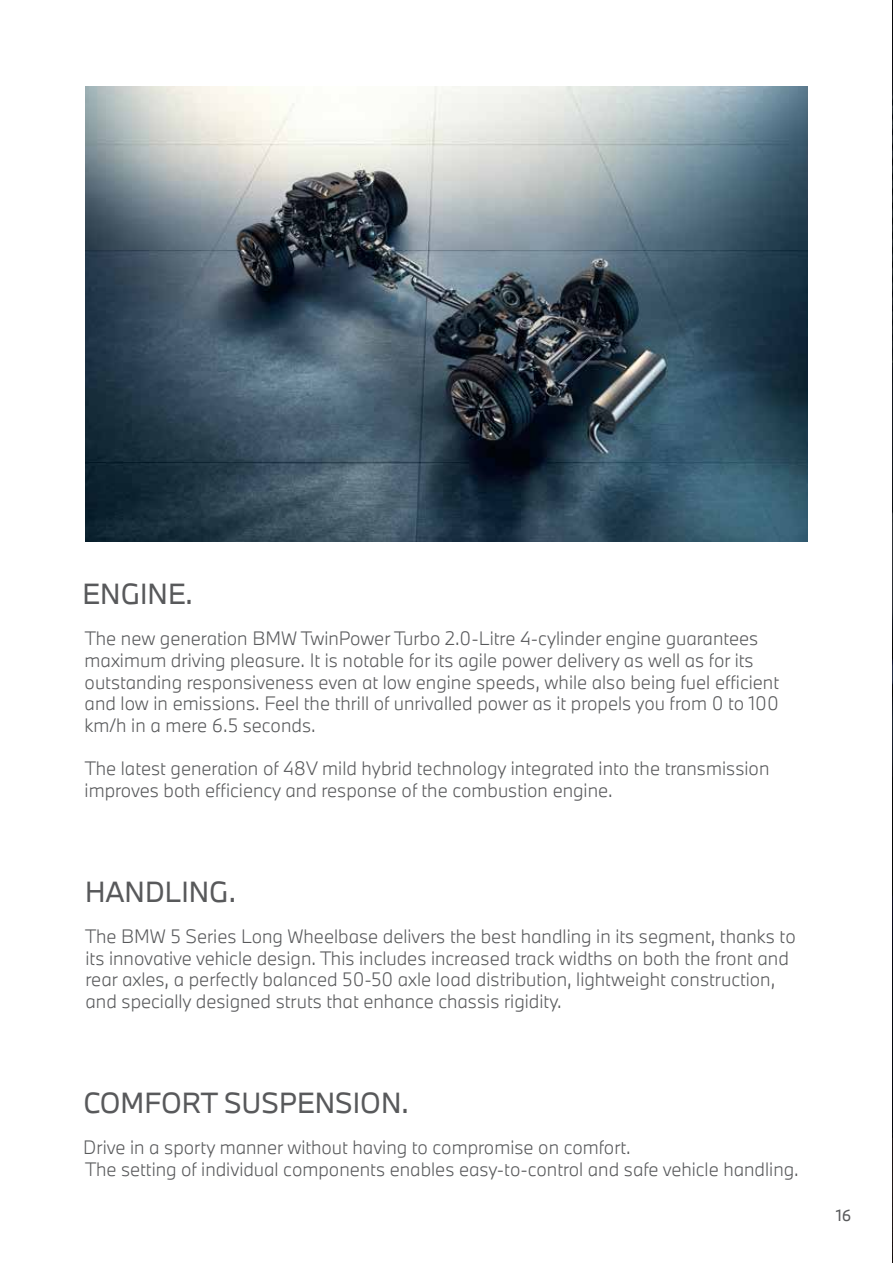
<style>
.page{position:relative;width:893px;height:1263px;background:#fff}
.page>*{position:absolute;margin:0;border:0;box-sizing:border-box;transform-origin:0 0}
.t1{font:27px "BMW Type Next";color:#58595b}
.t2{font:300 18px/21.6px "BMW Type Next";color:#58595b}
.t3{font:15px "BMW Type Next";color:#58595b}
</style>
<div class="page">
<svg style="left:892px;top:0;width:1px;height:905px"></svg>
<svg style="left:892px;top:905px;width:1px;height:358px"></svg>
<img style="left:85px;top:86px;width:723px;height:455px">
<h1 class="t1" style="left:83px;top:576px;width:112px">ENGINE.</h1>
<p class="t2" style="left:85px;top:627px;width:696px">The new generation BMW TwinPower Turbo 2.0-Litre 4-cylinder engine guarantees maximum driving pleasure. It is notable for its agile power delivery as well as for its outstanding responsiveness even at low engine speeds, while also being fuel efficient and low in emissions. Feel the thrill of unrivalled power as it propels you from 0 to 100 km/h in a mere 6.5 seconds.</p>
<p class="t2" style="left:85px;top:757px;width:686px">The latest generation of 48V mild hybrid technology integrated into the transmission improves both efficiency and response of the combustion engine.</p>
<h1 class="t1" style="left:85px;top:873px;width:152px">HANDLING.</h1>
<p class="t2" style="left:85px;top:925px;width:712px">The BMW 5 Series Long Wheelbase delivers the best handling in its segment, thanks to its innovative vehicle design. This includes increased track widths on both the front and rear axles, a perfectly balanced 50-50 axle load distribution, lightweight construction, and specially designed struts that enhance chassis rigidity.</p>
<h1 class="t1" style="left:83px;top:1084px;width:327px">COMFORT SUSPENSION.</h1>
<p class="t2" style="left:83px;top:1136px;width:717px">Drive in a sporty manner without having to compromise on comfort.<br>The setting of individual components enables easy-to-control and safe vehicle handling.</p>
<p class="t3" style="left:836px;top:1204px;width:17px">16</p>
</div>
